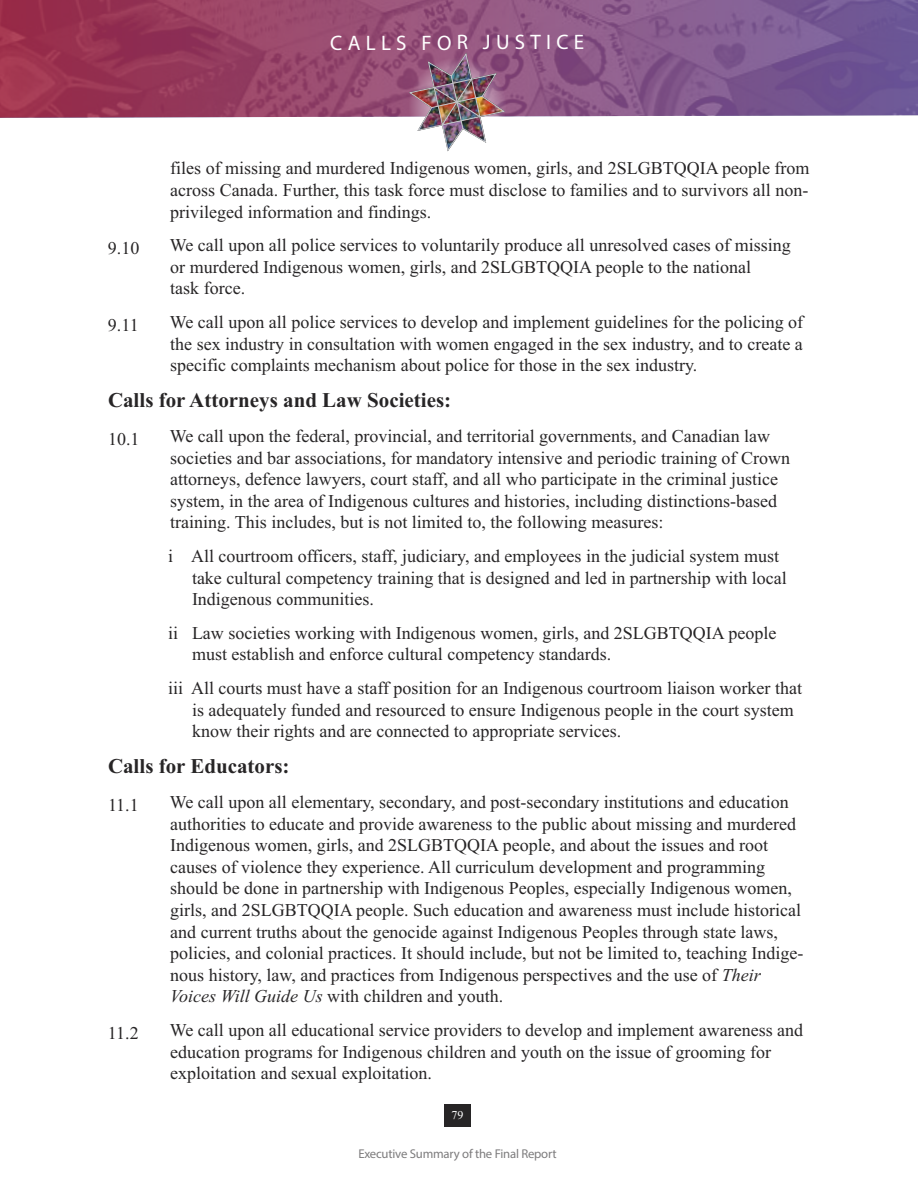
<style>
.page{position:relative;width:918px;height:1188px;background:#fff}
.page>*{position:absolute;margin:0;border:0;box-sizing:border-box;transform-origin:0 0}
.t1{font:700 21px "Times New Roman";color:#272526}
.t2{font:21px "Myriad Pro";letter-spacing:.245em;color:#fff}
.t3{font:18px/21.6px "Times New Roman";color:#272526}
.t4{font:12.75px "Myriad Pro";letter-spacing:-.015em;color:#7d7c7d}
.t5{font:12px "Times New Roman";color:#fff}
.s1{font-style:italic}
</style>
<div class="page">
<svg style="left:0;top:0;width:918px;height:118px;background:#8c4d78"></svg>
<div style="left:444px;top:1104px;width:27px;height:23px;background:#272526"></div>
<div style="left:408px;top:57px;width:98px;height:98px;background:#fff"></div>
<img style="left:409px;top:52px;width:96px;height:100px">
<p class="t2" style="left:330px;top:35px;width:255px">CALLS FOR JUSTICE</p>
<p class="t3" style="left:170px;top:157px;width:641px;text-align:justify">files of missing and murdered Indigenous women, girls, and 2SLGBTQQIA people from across Canada. Further, this task force must disclose to families and to survivors all non&shy;privileged information and findings.</p>
<p class="t3" style="left:108px;top:237px;width:33px">9.10</p>
<p class="t3" style="left:170px;top:234px;width:622px">We call upon all police services to voluntarily produce all unresolved cases of missing or murdered Indigenous women, girls, and 2SLGBTQQIA people to the national<br>task force.</p>
<p class="t3" style="left:108px;top:314px;width:32px">9.11</p>
<p class="t3" style="left:170px;top:311px;width:635px;text-align:justify">We call upon all police services to develop and implement guidelines for the policing of the sex industry in consultation with women engaged in the sex industry, and to create a specific complaints mechanism about police for those in the sex industry.</p>
<p class="t1" style="left:108px;top:387px;width:345px">Calls for Attorneys and Law Societies:</p>
<p class="t3" style="left:108px;top:428px;width:33px">10.1</p>
<p class="t3" style="left:170px;top:425px;width:622px">We call upon the federal, provincial, and territorial governments, and Canadian law societies and bar associations, for mandatory intensive and periodic training of Crown attorneys, defence lawyers, court staff, and all who participate in the criminal justice system, in the area of Indigenous cultures and histories, including distinctions-based training. This includes, but is not limited to, the following measures:</p>
<p class="t3" style="left:192px;top:545px;width:596px;text-indent:-24px">i All courtroom officers, staff, judiciary, and employees in the judicial system must take cultural competency training that is designed and led in partnership with local<br>Indigenous communities.</p>
<p class="t3" style="left:192px;top:622px;width:586px;text-indent:-24px">ii Law societies working with Indigenous women, girls, and 2SLGBTQQIA people must establish and enforce cultural competency standards.</p>
<p class="t3" style="left:192px;top:677px;width:612px;text-indent:-24px">iii All courts must have a staff position for an Indigenous courtroom liaison worker that is adequately funded and resourced to ensure Indigenous people in the court system know their rights and are connected to appropriate services.</p>
<p class="t1" style="left:108px;top:753px;width:183px">Calls for Educators:</p>
<p class="t3" style="left:108px;top:794px;width:32px">11.1</p>
<p class="t3" style="left:170px;top:791px;width:635px">We call upon all elementary, secondary, and post-secondary institutions and education authorities to educate and provide awareness to the public about missing and murdered Indigenous women, girls, and 2SLGBTQQIA people, and about the issues and root causes of violence they experience. All curriculum development and programming should be done in partnership with Indigenous Peoples, especially Indigenous women, girls, and 2SLGBTQQIA people. Such education and awareness must include historical and current truths about the genocide against Indigenous Peoples through state laws, policies, and colonial practices. It should include, but not be limited to, teaching Indige&shy;nous history, law, and practices from Indigenous perspectives and the use of <span class="s1">Their Voices Will Guide Us</span> with children and youth.</p>
<p class="t3" style="left:108px;top:1022px;width:32px">11.2</p>
<p class="t3" style="left:170px;top:1019px;width:635px">We call upon all educational service providers to develop and implement awareness and education programs for Indigenous children and youth on the issue of grooming for exploitation and sexual exploitation.</p>
<p class="t5" style="left:451px;top:1107px;width:13px">79</p>
<p class="t4" style="left:358px;top:1149px;width:200px">Executive Summary of the Final Report</p>
</div>
